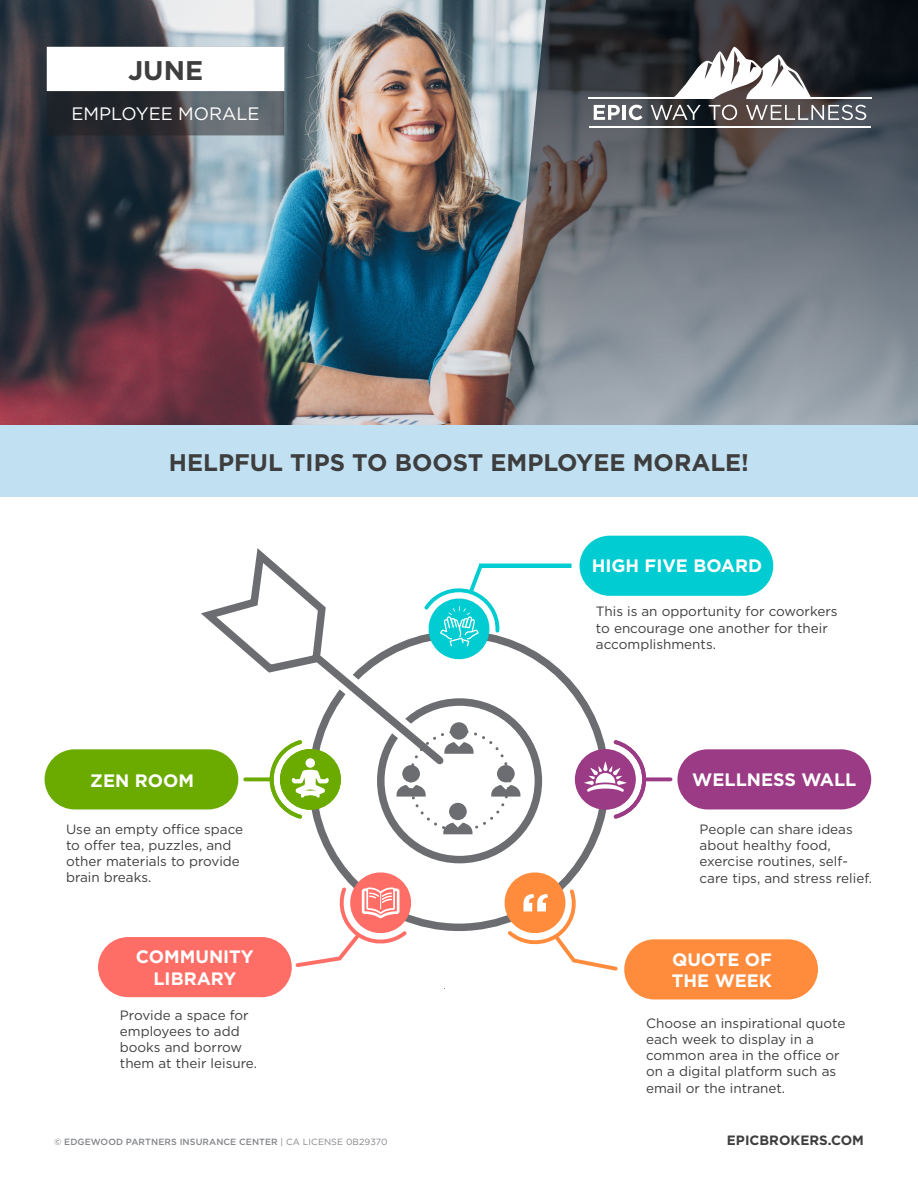
<style>
.page{position:relative;width:918px;height:1188px;background:#fff}
.page>*{position:absolute;margin:0;border:0;box-sizing:border-box;transform-origin:0 0}
.t1{font:700 54px "Gotham";color:#fff}
.t2{font:700 27px "Gotham";color:#3e3e3f}
.t3{font:700 24px "Gotham";color:#3e3e3f}
.t4{font:700 18px/21.6px "Gotham";color:#fff}
.t5{font:18px "Gotham";color:#fff}
.t6{font:13.5px/16.2px "Gotham";color:#3e3e3f}
.t7{font:700 13.5px "Gotham";color:#3e3e3f}
.t8{font:500 9px "Gotham";letter-spacing:.01em;color:#838589}
.s1{font-weight:400}
</style>
<div class="page">
<div style="left:377px;top:698px;width:165px;height:165px;border:8px solid #6c6d70;border-radius:50%"></div>
<img style="left:0;top:0;width:504px;height:426px">
<svg style="left:504px;top:0;width:414px;height:426px;background:#676e75"></svg>
<svg style="left:673px;top:47px;width:139px;height:52px"></svg>
<svg style="left:594px;top:105px;width:26px;height:15px"></svg>
<hr style="left:622px;top:105px;width:4px;height:15px;background:#fff">
<svg style="left:629px;top:105px;width:14px;height:15px"></svg>
<svg style="left:651px;top:105px;width:50px;height:15px"></svg>
<svg style="left:709px;top:105px;width:28px;height:15px"></svg>
<svg style="left:746px;top:105px;width:120px;height:15px;background:#817e81"></svg>
<hr style="left:747px;top:97px;width:124px;height:2px;background:#fff">
<hr style="left:588px;top:97px;width:125px;height:2px;background:#fff">
<hr style="left:589px;top:126px;width:282px;height:1px;background:#fff">
<div style="left:0;top:426px;width:918px;height:71px;background:#c1e0f1"></div>
<div style="left:575px;top:749px;width:61px;height:61px;background:#9c3b85;border-radius:50%"></div>
<svg style="left:502px;top:869px;width:124px;height:102px"></svg>
<div style="left:677px;top:749px;width:194px;height:60px;background:#9c3b85;border-radius:30px"></div>
<div style="left:624px;top:939px;width:194px;height:60px;background:#ff8c3d;border-radius:30px"></div>
<div style="left:580px;top:536px;width:193px;height:60px;background:#00ccd1;border-radius:30px"></div>
<div style="left:98px;top:937px;width:194px;height:60px;background:#ff6e66;border-radius:30px"></div>
<div style="left:45px;top:749px;width:193px;height:60px;background:#6bab00;border-radius:30px"></div>
<svg style="left:285px;top:869px;width:129px;height:98px"></svg>
<svg style="left:584px;top:740px;width:88px;height:79px"></svg>
<svg style="left:50px;top:91px;width:231px;height:41px;background:#40454a"></svg>
<div style="left:47px;top:47px;width:237px;height:88px;border:2px solid #231f20"></div>
<div style="left:47px;top:47px;width:237px;height:44px;background:#fff"></div>
<div style="left:479px;top:563px;width:93px;height:5px;background:#00ccd1"></div>
<svg style="left:193px;top:548px;width:327px;height:286px"></svg>
<div style="left:402px;top:765px;width:18px;height:17px;background:#6c6d70;border-radius:50%"></div>
<p class="t2" style="left:128px;top:52px;width:77px">JUNE</p>
<p class="t5" style="left:72px;top:103px;width:190px">EMPLOYEE MORALE</p>
<p class="t3" style="left:169px;top:446px;width:582px">HELPFUL TIPS TO BOOST EMPLOYEE MORALE!</p>
<p class="t4" style="left:592px;top:555px;width:172px">HIGH FIVE BOARD</p>
<p class="t4" style="left:90px;top:770px;width:105px">ZEN ROOM</p>
<p class="t6" style="left:66px;top:820px;width:179px">Use an empty office space to offer tea, puzzles, and other materials to provide brain breaks.</p>
<p class="t4" style="left:136px;top:946px;width:119px;text-align:center">COMMUNITY<br>LIBRARY</p>
<p class="t6" style="left:120px;top:1007px;width:139px">Provide a space for employees to add books and borrow them at their leisure.</p>
<p class="t6" style="left:596px;top:603px;width:243px">This is an opportunity for coworkers to encourage one another for their accomplishments.</p>
<p class="t1" style="left:520px;top:877px;width:31px">“</p>
<p class="t4" style="left:692px;top:769px;width:166px">WELLNESS WALL</p>
<p class="t6" style="left:700px;top:821px;width:174px">People can share ideas about healthy food, exercise routines, self&shy;care tips, and stress relief.</p>
<p class="t4" style="left:672px;top:948px;width:102px">QUOTE OF<br>THE WEEK</p>
<p class="t6" style="left:646px;top:1015px;width:201px">Choose an inspirational quote each week to display in a common area in the office or on a digital platform such as email or the intranet.</p>
<p class="t8" style="left:54px;top:1136px;width:335px">© EDGEWOOD PARTNERS INSURANCE CENTER <span class="s1">| CA LICENSE 0B29370</span></p>
<p class="t7" style="left:727px;top:1131px;width:139px">EPICBROKERS.COM</p>
</div>
